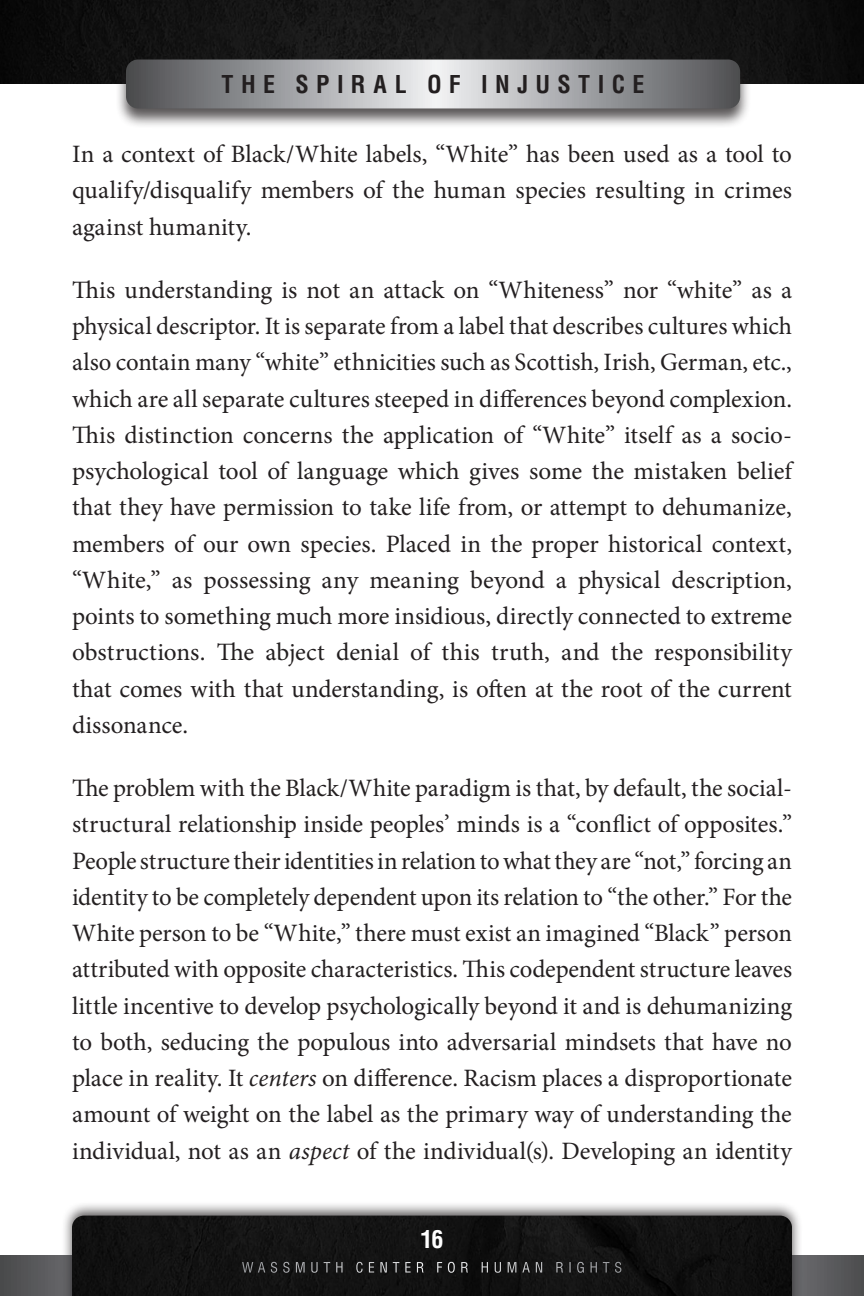
<style>
.page{position:relative;width:864px;height:1296px;background:#fff}
.page>*{position:absolute;margin:0;border:0;box-sizing:border-box;transform-origin:0 0}
.Body_Text{font:25px/36.2px "Minion Pro";color:#231f20;text-align:justify}
.t1{font:700 condensed 24px "Helvetica LT Std";letter-spacing:.305em;color:#231f20}
.t2{font:700 condensed 24px "Helvetica LT Std";color:#fff}
.t3{font:condensed 14px "Helvetica LT Std";letter-spacing:.33em;color:#fff}
.s1{font-style:italic}
</style>
<div class="page">
<svg style="left:0;top:1255px;width:864px;height:41px;background:#57575a"></svg>
<div style="left:61px;top:1201px;width:742px;height:95px;background:#231f20;opacity:.75"></div>
<div style="left:72px;top:1216px;width:720px;height:80px;background:#121212"></div>
<img style="left:0;top:0;width:864px;height:84px">
<div style="left:115px;top:58px;width:636px;height:71px;background:#231f20;opacity:.75"></div>
<svg style="left:126px;top:60px;width:614px;height:48px;background:#9e9fa2"></svg>
<p class="t1" style="left:222px;top:69px;width:424px">THE SPIRAL OF I NJUST ICE</p>
<p class="Body_Text" style="left:72px;top:136px;width:722px">In a context of Black/White labels, “White” has been used as a tool to qualify/disqualify members of the human species resulting in crimes against humanity.</p>
<p class="Body_Text" style="left:72px;top:272px;width:722px">This understanding is not an attack on “Whiteness” nor “white” as a physical descriptor. It is separate from a label that describes cultures which also contain many “white” ethnicities such as Scottish, Irish, German, etc., which are all separate cultures steeped in differences beyond complexion.<br>This distinction concerns the application of “White” itself as a socio&shy;psychological tool of language which gives some the mistaken belief that they have permission to take life from, or attempt to dehumanize, members of our own species. Placed in the proper historical context, “White,” as possessing any meaning beyond a physical description, points to something much more insidious, directly connected to extreme obstructions. The abject denial of this truth, and the responsibility that comes with that understanding, is often at the root of the current dissonance.</p>
<p class="Body_Text" style="left:72px;top:770px;width:722px">The problem with the Black/White paradigm is that, by default, the social&shy;structural relationship inside peoples’ minds is a “conflict of opposites.” People structure their identities in relation to what they are “not,” forcing an identity to be completely dependent upon its relation to “the other.” For the White person to be “White,” there must exist an imagined “Black” person attributed with opposite characteristics. This codependent structure leaves little incentive to develop psychologically beyond it and is dehumanizing to both, seducing the populous into adversarial mindsets that have no place in reality. It <span class="s1">centers</span> on difference. Racism places a disproportionate amount of weight on the label as the primary way of understanding the individual, not as an <span class="s1">aspect</span> of the individual(s). Developing an identity</p>
<p class="t2" style="left:420px;top:1224px;width:25px">16</p>
<p class="t3" style="left:242px;top:1259px;width:382px">WASSMUTH CENTER FOR H UMAN R IGHTS</p>
</div>
